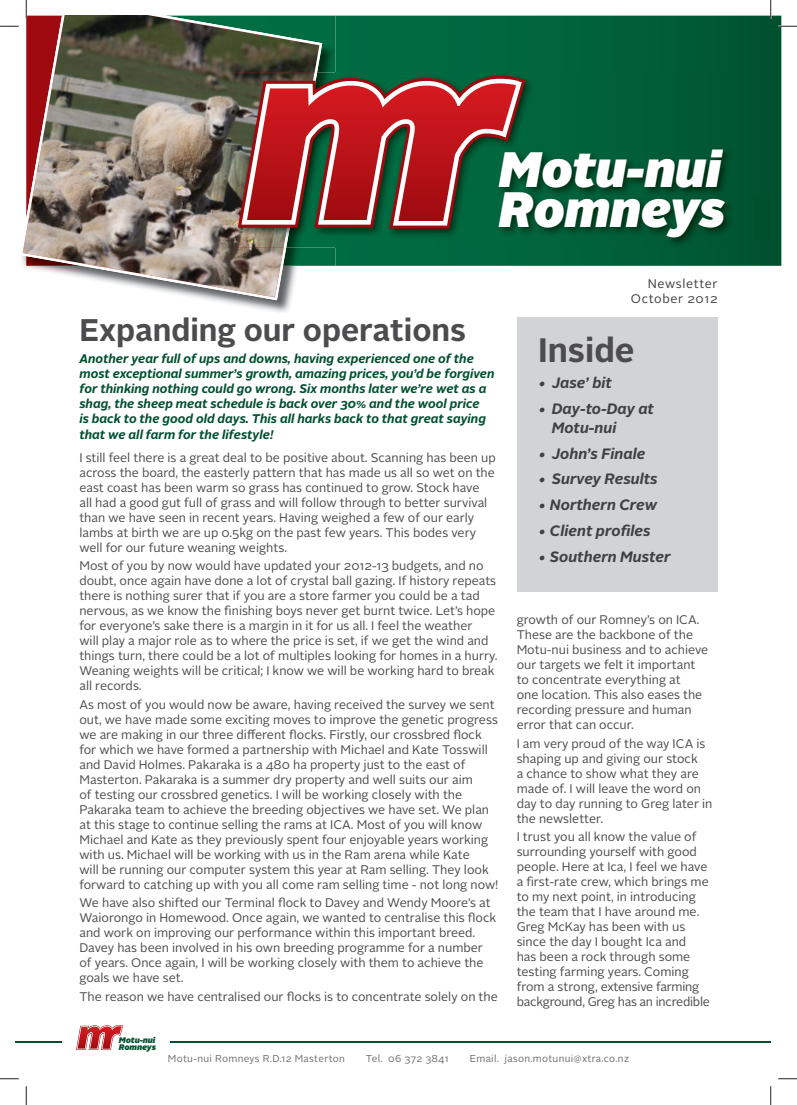
<style>
.page{position:relative;width:797px;height:1105px;background:#fff}
.page>*{position:absolute;margin:0;border:0;box-sizing:border-box;transform-origin:0 0}
.t1{font:italic 900 49.62px/39.8px "Alright Sans";color:#fff}
.t2{font:700 33.75px "Alright Sans";color:#4c4c4e}
.t3{font:700 31.25px "Alright Sans";color:#4c4c4e}
.t4{font:italic 700 15px/18.8px "Alright Sans";color:#404041}
.t5{font:12.5px/15px "Alright Sans";color:#4c4c4e}
.t6{font:italic 700 12.5px/15px "Alright Sans";color:#00502e}
.t7{font:12.5px/15px "Alright Sans";letter-spacing:.05em;color:#404041}
.t8{font:10px "Alright Sans";letter-spacing:.03em;color:#6d6e70}
.t9{font:italic 900 8.12px/6.5px "Alright Sans";color:#00502e}
</style>
<div class="page">
<hr style="left:171px;top:1042px;width:599px;height:1px;background:#00502e">
<hr style="left:16px;top:1042px;width:46px;height:1px;background:#00502e">
<svg style="left:76px;top:1025px;width:47px;height:25px"></svg>
<div style="left:516px;top:317px;width:201px;height:274px;background:#d1d3d4"></div>
<svg style="left:335px;top:16px;width:446px;height:250px;background:#005f39"></svg>
<img style="left:211px;top:300px;width:80px;height:13px">
<img style="left:322px;top:16px;width:13px;height:250px">
<img style="left:22px;top:16px;width:300px;height:284px">
<img style="left:317px;top:72px;width:418px;height:176px">
<img style="left:235px;top:72px;width:49px;height:176px">
<img style="left:284px;top:72px;width:33px;height:176px">
<svg style="left:238px;top:76px;width:287px;height:153px;background:#354731"></svg>
<svg style="left:241px;top:79px;width:280px;height:147px"></svg>
<svg style="left:247px;top:83px;width:269px;height:138px;background:#98403b"></svg>
<div style="left:754px;top:197px;width:16px;height:43px;background:#00502e"></div>
<svg style="left:0;top:25px;width:19px;height:2px"></svg>
<svg style="left:778px;top:25px;width:19px;height:2px"></svg>
<svg style="left:0;top:1078px;width:19px;height:1px"></svg>
<svg style="left:778px;top:1078px;width:19px;height:1px"></svg>
<svg style="left:25px;top:0;width:2px;height:19px"></svg>
<svg style="left:25px;top:1086px;width:2px;height:19px"></svg>
<svg style="left:770px;top:0;width:1px;height:19px"></svg>
<svg style="left:770px;top:1086px;width:1px;height:19px"></svg>
<h1 class="t1" style="left:498px;top:154px;width:228px">Motu-nui<br>Romneys</h1>
<h3 class="t3" style="left:79px;top:316px;width:388px">Expanding our operations</h3>
<p class="t6" style="left:79px;top:352px;width:416px">Another year full of ups and downs, having experienced one of the most exceptional summer’s growth, amazing prices, you’d be forgiven for thinking nothing could go wrong. Six months later we’re wet as a shag, the sheep meat schedule is back over 30% and the wool price<br>is back to the good old days. This all harks back to that great saying</p>
<p class="t6" style="left:79px;top:428px;width:195px">that we all farm for the lifestyle!</p>
<p class="t5" style="left:79px;top:450px;width:418px">I still feel there is a great deal to be positive about. Scanning has been up across the board, the easterly pattern that has made us all so wet on the east coast has been warm so grass has continued to grow. Stock have<br>all had a good gut full of grass and will follow through to better survival than we have seen in recent years. Having weighed a few of our early lambs at birth we are up 0.5kg on the past few years. This bodes very well for our future weaning weights.</p>
<p class="t5" style="left:79px;top:559px;width:420px">Most of you by now would have updated your 2012-13 budgets, and no doubt, once again have done a lot of crystal ball gazing. If history repeats there is nothing surer that if you are a store farmer you could be a tad nervous, as we know the finishing boys never get burnt twice. Let’s hope for everyone’s sake there is a margin in it for us all. I feel the weather<br>will play a major role as to where the price is set, if we get the wind and things turn, there could be a lot of multiples looking for homes in a hurry.<br>Weaning weights will be critical; I know we will be working hard to break all records.</p>
<p class="t5" style="left:79px;top:697px;width:420px">As most of you would now be aware, having received the survey we sent out, we have made some exciting moves to improve the genetic progress we are making in our three different flocks. Firstly, our crossbred flock for which we have formed a partnership with Michael and Kate Tosswill and David Holmes. Pakaraka is a 480 ha property just to the east of Masterton. Pakaraka is a summer dry property and well suits our aim<br>of testing our crossbred genetics. I will be working closely with the Pakaraka team to achieve the breeding objectives we have set. We plan at this stage to continue selling the rams at ICA. Most of you will know Michael and Kate as they previously spent four enjoyable years working with us. Michael will be working with us in the Ram arena while Kate<br>will be running our computer system this year at Ram selling. They look forward to catching up with you all come ram selling time - not long now!</p>
<p class="t5" style="left:79px;top:896px;width:418px">We have also shifted our Terminal flock to Davey and Wendy Moore’s at Waiorongo in Homewood. Once again, we wanted to centralise this flock and work on improving our performance within this important breed.<br>Davey has been involved in his own breeding programme for a number of years. Once again, I will be working closely with them to achieve the goals we have set.</p>
<p class="t5" style="left:79px;top:990px;width:420px">The reason we have centralised our flocks is to concentrate solely on the</p>
<p class="t9" style="left:119px;top:1038px;width:39px">Motu-nui<br>Romneys</p>
<p class="t7" style="left:631px;top:277px;width:101px;text-indent:17px">Newsletter-<br>October 2012</p>
<h2 class="t2" style="left:538px;top:335px;width:98px">Inside</h2>
<p class="t4" style="left:538px;top:374px;width:75px">• Jase’ bit</p>
<p class="t4" style="left:552px;top:400px;width:104px;text-indent:-14px">• Day-to-Day at<br>Motu-nui</p>
<p class="t4" style="left:538px;top:445px;width:109px">• John’s Finale</p>
<p class="t4" style="left:538px;top:471px;width:121px">• Survey Results</p>
<p class="t4" style="left:538px;top:497px;width:120px">• Northern Crew</p>
<p class="t4" style="left:538px;top:522px;width:114px">• Client profiles</p>
<p class="t4" style="left:538px;top:548px;width:134px">• Southern Muster</p>
<p class="t5" style="left:516px;top:613px;width:193px">growth of our Romney’s on ICA.<br>These are the backbone of the<br>Motu-nui business and to achieve our targets we felt it important to concentrate everything at<br>one location. This also eases the recording pressure and human error that can occur.</p>
<p class="t5" style="left:516px;top:736px;width:197px">I am very proud of the way ICA is shaping up and giving our stock<br>a chance to show what they are made of. I will leave the word on day to day running to Greg later in the newsletter.</p>
<p class="t5" style="left:516px;top:830px;width:195px">I trust you all know the value of surrounding yourself with good people. Here at Ica, I feel we have a first-rate crew, which brings me to my next point, in introducing the team that I have around me.<br>Greg McKay has been with us since the day I bought Ica and<br>has been a rock through some testing farming years. Coming from a strong, extensive farming background, Greg has an incredible</p>
<p class="t8" style="left:168px;top:1053px;width:462px">Motu-nui Romneys R.D.12 Masterton--Tel. 06 372 3841--Email. jason.motunui@xtra.co.nz</p>
</div>
